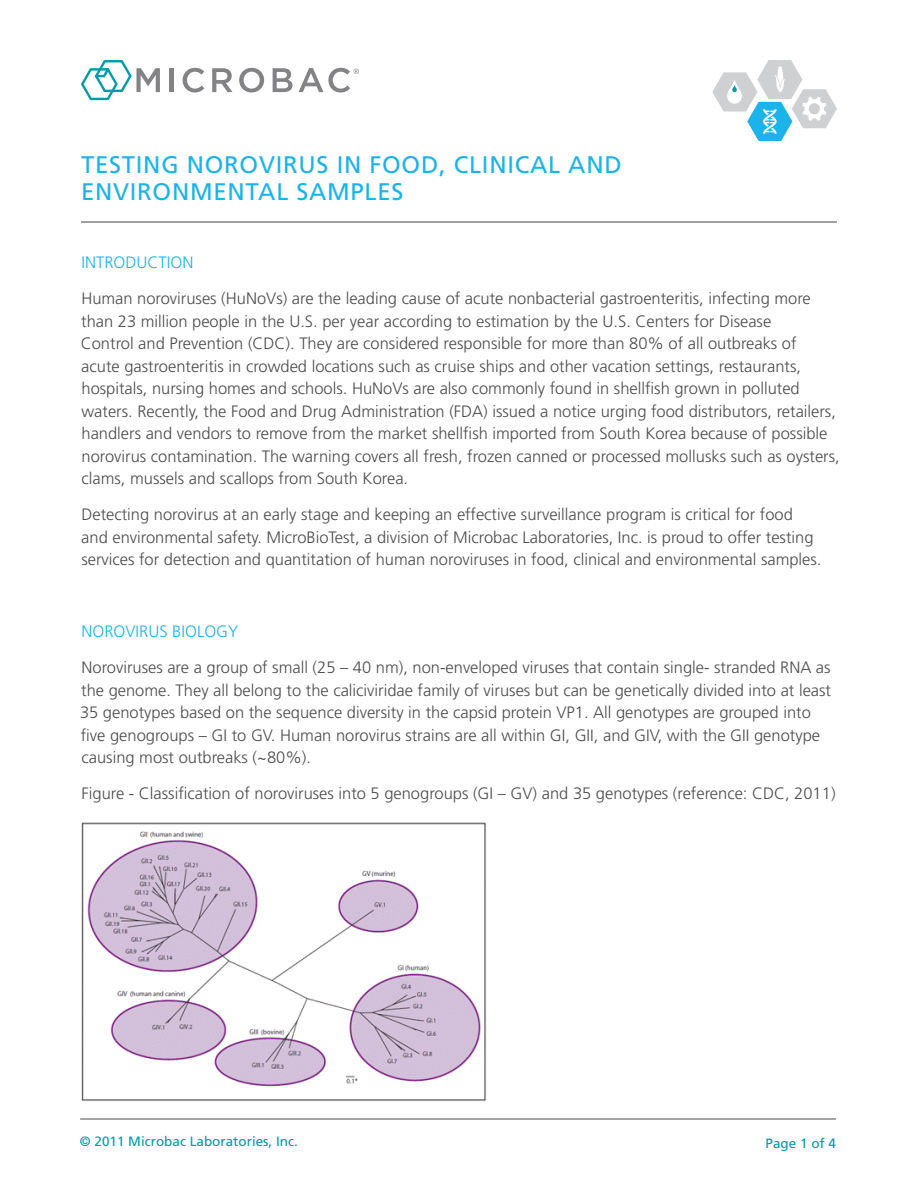
<style>
.page{position:relative;width:918px;height:1188px;background:#fff}
.page>*{position:absolute;margin:0;border:0;box-sizing:border-box;transform-origin:0 0}
.t1{font:24px/27px "Frutiger LT Std";letter-spacing:.03em;color:#1bb3e9}
.Bodycopy_11_15{font:300 16.5px/22.5px "Frutiger LT Std";color:#4b4c4d}
.Bodycopy_11_15-2{font:300 16.5px "Frutiger LT Std";color:#1bb3e9}
.Bodyspace_7{font:13.5px "Frutiger LT Std";color:#009ba8}
</style>
<div class="page">
<hr style="left:81px;top:221px;width:756px;height:2px;background:#4b4c4d">
<svg style="left:81px;top:60px;width:79px;height:40px"></svg>
<hr style="left:170px;top:68px;width:4px;height:24px;background:#838386">
<svg style="left:183px;top:68px;width:21px;height:24px"></svg>
<svg style="left:212px;top:68px;width:20px;height:24px"></svg>
<svg style="left:239px;top:68px;width:25px;height:24px"></svg>
<svg style="left:273px;top:68px;width:19px;height:24px"></svg>
<svg style="left:299px;top:68px;width:60px;height:24px"></svg>
<svg style="left:712px;top:60px;width:125px;height:81px"></svg>
<hr style="left:80px;top:1119px;width:756px;height:1px;background:#4b4c4d">
<img style="left:81px;top:822px;width:406px;height:279px">
<h1 class="t1" style="left:81px;top:151px;width:542px">TESTING NOROVIRUS IN FOOD, CLINICAL AND<br>ENVIRONMENTAL SAMPLES</h1>
<p class="Bodycopy_11_15-2" style="left:82px;top:253px;width:113px">INTRODUCTION</p>
<p class="Bodycopy_11_15" style="left:81px;top:288px;width:760px">Human noroviruses (HuNoVs) are the leading cause of acute nonbacterial gastroenteritis, infecting more than 23 million people in the U.S. per year according to estimation by the U.S. Centers for Disease<br>Control and Prevention (CDC). They are considered responsible for more than 80% of all outbreaks of<br>acute gastroenteritis in crowded locations such as cruise ships and other vacation settings, restaurants, hospitals, nursing homes and schools. HuNoVs are also commonly found in shellfish grown in polluted waters. Recently, the Food and Drug Administration (FDA) issued a notice urging food distributors, retailers, handlers and vendors to remove from the market shellfish imported from South Korea because of possible norovirus contamination. The warning covers all fresh, frozen canned or processed mollusks such as oysters, clams, mussels and scallops from South Korea.</p>
<p class="Bodycopy_11_15" style="left:81px;top:504px;width:742px">Detecting norovirus at an early stage and keeping an effective surveillance program is critical for food and environmental safety. MicroBioTest, a division of Microbac Laboratories, Inc. is proud to offer testing services for detection and quantitation of human noroviruses in food, clinical and environmental samples.</p>
<p class="Bodycopy_11_15-2" style="left:82px;top:622px;width:158px">NOROVIRUS BIOLOGY</p>
<p class="Bodycopy_11_15" style="left:80px;top:657px;width:753px">Noroviruses are a group of small (25 – 40 nm), non-enveloped viruses that contain single- stranded RNA as the genome. They all belong to the caliciviridae family of viruses but can be genetically divided into at least 35 genotypes based on the sequence diversity in the capsid protein VP1. All genotypes are grouped into five genogroups – GI to GV. Human norovirus strains are all within GI, GII, and GIV, with the GII genotype causing most outbreaks (~80%).</p>
<p class="Bodycopy_11_15" style="left:82px;top:783px;width:756px">Figure - Classification of noroviruses into 5 genogroups (GI – GV) and 35 genotypes (reference: CDC, 2011)</p>
<p class="Bodyspace_7" style="left:80px;top:1133px;width:219px">© 2011 Microbac Laboratories, Inc.</p>
<p class="Bodyspace_7" style="left:766px;top:1135px;width:72px">Page 1 of 4</p>
</div>
